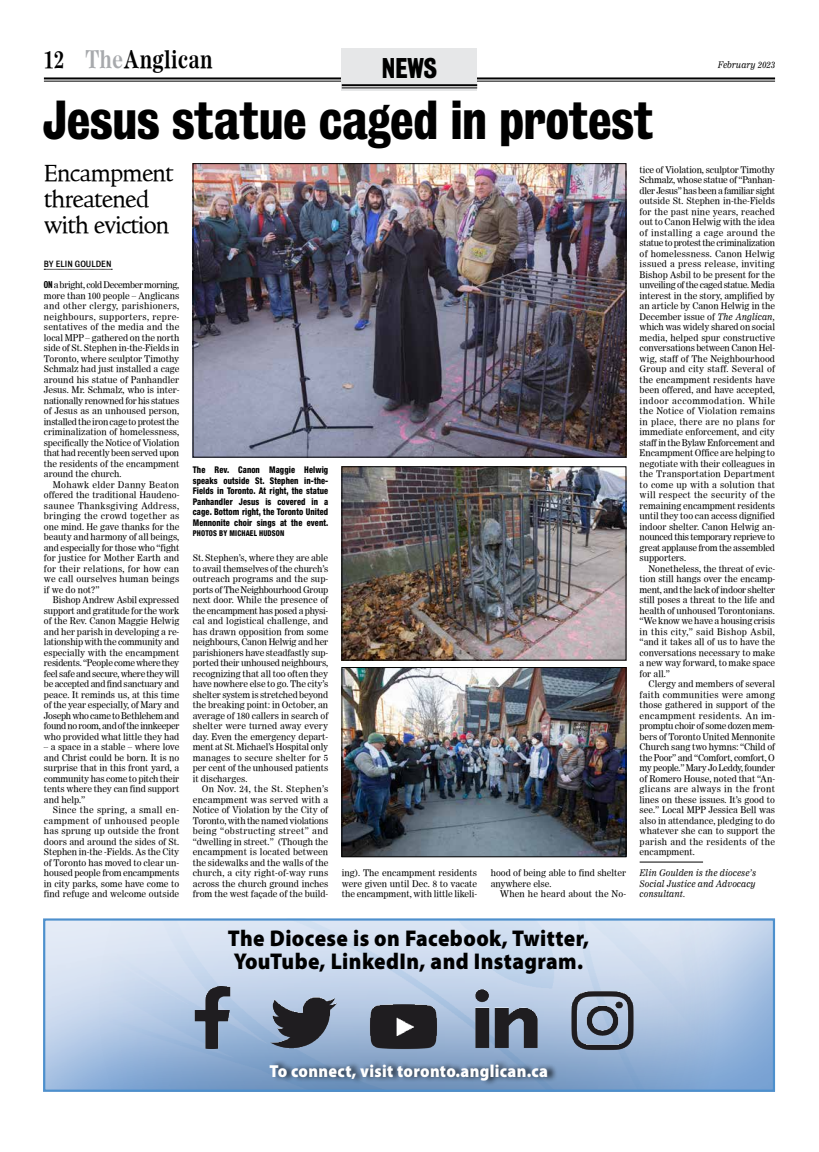
<style>
.page{position:relative;width:819px;height:1152px;background:#fff}
.page>*{position:absolute;margin:0;border:0;box-sizing:border-box;transform-origin:0 0}
.t1{font:50px "Bureau Grotesque Three Seven";color:#000}
.t2{font:26px "Bureau Grotesque Three Seven";color:#000}
.t3{font:24px/26px "Goodchild";letter-spacing:-.03em;color:#000}
.t4{font:700 24px "Worldwide";letter-spacing:.01em;color:#000;scale:.84 1}
.t5{font:900 22.9px/22.9px "Myriad Pro";letter-spacing:.02em;color:#000;scale:.93 1}
.t6{font:900 17.4px "Myriad Pro";letter-spacing:.02em;color:#fff;scale:.93 1}
.t7{font:800 condensed 9.2px/10.5px "Helvetica Neue LT Std";letter-spacing:.01em;color:#000;text-align:justify;scale:.9 1}
.t8{font:9px/10.5px "Worldwide";color:#000;text-align:justify}
.t9{font:italic 9px/10.5px "Worldwide";color:#000;text-align:justify}
.t10{font:8.2px "Bureau Grotesque Five Three";color:#000}
.t11{font:800 condensed 8px "Helvetica Neue LT Std";letter-spacing:.02em;color:#000;scale:.9 1}
.s1{color:#a7a9ac}
.s2{font-family:"Bureau Grotesque Three Five"}
.s3{font-style:italic}
</style>
<div class="page">
<hr style="left:44px;top:77px;width:731px;height:2px;background:#000">
<hr style="left:44px;top:81px;width:731px;height:1px;background:#000">
<div style="left:342px;top:48px;width:135px;height:42px;background:#e6e7e8"></div>
<svg style="left:342px;top:86px;width:135px;height:2px"></svg>
<hr style="left:342px;top:84px;width:135px;height:2px;background:#000">
<hr style="left:342px;top:88px;width:135px;height:1px;background:#000">
<svg style="left:44px;top:269px;width:68px;height:1px"></svg>
<hr style="left:640px;top:862px;width:63px;height:1px;background:#000">
<img style="left:195px;top:165px;width:429px;height:290px">
<div style="left:193px;top:163px;width:433px;height:294px;border:1px solid #000"></div>
<img style="left:344px;top:469px;width:280px;height:189px">
<div style="left:342px;top:467px;width:284px;height:193px;border:1px solid #000"></div>
<img style="left:344px;top:669px;width:280px;height:186px">
<div style="left:342px;top:667px;width:284px;height:190px;border:1px solid #000"></div>
<div style="left:43px;top:918px;width:732px;height:174px;background:#4d90cd;opacity:.75"></div>
<div style="left:97px;top:918px;width:626px;height:174px;background:#000;opacity:.75"></div>
<div style="left:269px;top:1059px;width:289px;height:27px;background:#000;opacity:.75"></div>
<div style="left:43px;top:918px;width:732px;height:174px;border:2px solid #4d90cd"></div>
<img style="left:180px;top:986px;width:66px;height:63px">
<img style="left:271px;top:991px;width:66px;height:63px">
<img style="left:366px;top:992px;width:74px;height:70px">
<img style="left:473px;top:987px;width:66px;height:63px">
<img style="left:567px;top:987px;width:71px;height:67px">
<h3 class="t4" style="left:44px;top:45px;width:203px">12 <span class="s1">The</span>Anglican</h3>
<p class="t9" style="left:718px;top:59px;width:59px">February 2023</p>
<h2 class="t2" style="left:382px;top:53px;width:57px">NEWS</h2>
<h1 class="t1" style="left:43px;top:91px;width:612px">Jesus statue caged in protest</h1>
<h3 class="t3" style="left:44px;top:160px;width:131px">Encampment threatened with eviction</h3>
<p class="t10" style="left:44px;top:259px;width:69px">BY ELIN GOULDEN</p>
<p class="t8" style="left:44px;top:279px;width:137px"><span class="s2">ON</span> a bright, cold December morning, more than 100 people – Anglicans and other clergy, parishioners, neighbours, supporters, repre&shy;sentatives of the media and the local MPP – gathered on the north side of St. Stephen in-the-Fields in Toronto, where sculptor Timothy Schmalz had just installed a cage around his statue of Panhandler Jesus. Mr. Schmalz, who is inter&shy;nationally renowned for his statues of Jesus as an unhoused person, installed the iron cage to protest the criminalization of homelessness, specifically the Notice of Violation that had recently been served upon the residents of the encampment around the church.</p>
<p class="t8" style="left:44px;top:479px;width:137px;text-indent:9px">Mohawk elder Danny Beaton offered the traditional Haudeno&shy;saunee Thanksgiving Address, bringing the crowd together as one mind. He gave thanks for the beauty and harmony of all beings, and especially for those who “fight for justice for Mother Earth and for their relations, for how can we call ourselves human beings if we do not?”</p>
<p class="t8" style="left:44px;top:595px;width:137px;text-indent:9px">Bishop Andrew Asbil expressed support and gratitude for the work of the Rev. Canon Maggie Helwig and her parish in developing a re&shy;lationship with the community and especially with the encampment residents. “People come where they feel safe and secure, where they will be accepted and find sanctuary and peace. It reminds us, at this time of the year especially, of Mary and Joseph who came to Bethlehem and found no room, and of the innkeeper who provided what little they had</p>
<p class="t8" style="left:44px;top:742px;width:137px">– a space in a stable – where love and Christ could be born. It is no surprise that in this front yard, a community has come to pitch their tents where they can find support and help.”</p>
<p class="t8" style="left:44px;top:805px;width:137px;text-indent:9px">Since the spring, a small en&shy;campment of unhoused people has sprung up outside the front doors and around the sides of St.<br>Stephen in-the -Fields. As the City of Toronto has moved to clear un&shy;housed people from encampments in city parks, some have come to find refuge and welcome outside</p>
<p class="t7" style="left:193px;top:465px;width:152px">The Rev. Canon Maggie Helwig speaks outside St. Stephen in-the-Fields in Toronto. At right, the statue Panhandler Jesus is covered in a cage. Bottom right, the Toronto United Mennonite choir sings at the event.</p>
<p class="t11" style="left:193px;top:528px;width:103px">PHOTOS BY MICHAEL HUDSON</p>
<p class="t8" style="left:193px;top:553px;width:137px">St. Stephen’s, where they are able to avail themselves of the church’s outreach programs and the sup&shy;ports of The Neighbourhood Group next door. While the presence of the encampment has posed a physi&shy;cal and logistical challenge, and has drawn opposition from some neighbours, Canon Helwig and her parishioners have steadfastly sup&shy;ported their unhoused neighbours, recognizing that all too often they have nowhere else to go. The city’s shelter system is stretched beyond the breaking point: in October, an average of 180 callers in search of shelter were turned away every day. Even the emergency depart&shy;ment at St. Michael’s Hospital only manages to secure shelter for 5 per cent of the unhoused patients it discharges.</p>
<p class="t8" style="left:193px;top:784px;width:137px;text-indent:9px">On Nov. 24, the St. Stephen’s encampment was served with a Notice of Violation by the City of Toronto, with the named violations being “obstructing street” and “dwelling in street.” (Though the encampment is located between the sidewalks and the walls of the church, a city right-of-way runs across the church ground inches from the west façade of the build-</p>
<p class="t8" style="left:342px;top:868px;width:137px">ing). The encampment residents were given until Dec. 8 to vacate the encampment, with little likeli-</p>
<p class="t8" style="left:491px;top:868px;width:137px">hood of being able to find shelter anywhere else.</p>
<p class="t8" style="left:500px;top:889px;width:128px">When he heard about the No-</p>
<h3 class="t5" style="left:228px;top:927px;width:390px">The Diocese is on Facebook, Twitter,<br>YouTube, LinkedIn, and Instagram.</h3>
<p class="t8" style="left:640px;top:164px;width:137px">tice of Violation, sculptor Timothy Schmalz, whose statue of “Panhan&shy;dler Jesus” has been a familiar sight outside St. Stephen in-the-Fields for the past nine years, reached out to Canon Helwig with the idea of installing a cage around the statue to protest the criminalization of homelessness. Canon Helwig issued a press release, inviting Bishop Asbil to be present for the unveiling of the caged statue. Media interest in the story, amplified by an article by Canon Helwig in the December issue of <span class="s3">The Anglican, </span>which was widely shared on social media, helped spur constructive conversations between Canon Hel&shy;wig, staff of The Neighbourhood Group and city staff. Several of the encampment residents have been offered, and have accepted, indoor accommodation. While the Notice of Violation remains in place, there are no plans for immediate enforcement, and city staff in the Bylaw Enforcement and Encampment Office are helping to negotiate with their colleagues in the Transportation Department to come up with a solution that will respect the security of the remaining encampment residents until they too can access dignified indoor shelter. Canon Helwig an&shy;nounced this temporary reprieve to great applause from the assembled supporters.</p>
<p class="t8" style="left:640px;top:563px;width:137px;text-indent:9px">Nonetheless, the threat of evic&shy;tion still hangs over the encamp&shy;ment, and the lack of indoor shelter still poses a threat to the life and health of unhoused Torontonians. “We know we have a housing crisis in this city,” said Bishop Asbil, “and it takes all of us to have the conversations necessary to make a new way forward, to make space for all.”</p>
<p class="t8" style="left:640px;top:679px;width:137px;text-indent:9px">Clergy and members of several faith communities were among those gathered in support of the encampment residents. An im&shy;promptu choir of some dozen mem&shy;bers of Toronto United Mennonite Church sang two hymns: “Child of the Poor” and “Comfort, comfort, O my people.” Mary Jo Leddy, founder of Romero House, noted that “An&shy;glicans are always in the front lines on these issues. It’s good to see.” Local MPP Jessica Bell was also in attendance, pledging to do whatever she can to support the parish and the residents of the encampment.</p>
<p class="t9" style="left:640px;top:868px;width:118px">Elin Goulden is the diocese’s Social Justice and Advocacy consultant.</p>
<h3 class="t6" style="left:270px;top:1062px;width:301px">To connect, visit toronto.anglican.ca</h3>
</div>
